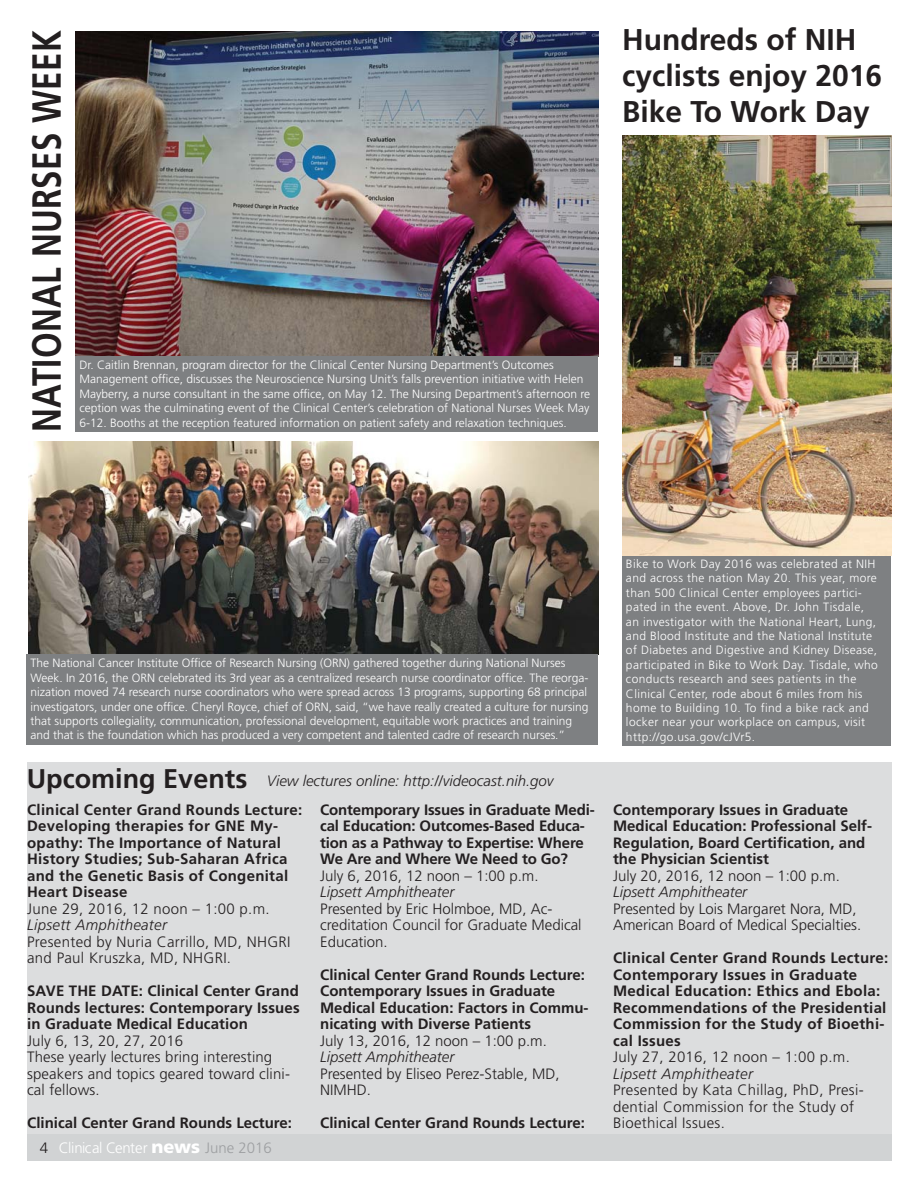
<style>
.page{position:relative;width:918px;height:1188px;background:#fff}
.page>*{position:absolute;margin:0;border:0;box-sizing:border-box;transform-origin:0 0}
.t1{font:700 40.65px "Frutiger LT Std";letter-spacing:.01em;color:#231f20;scale:.81 1}
.t2{font:700 30px/36px "Frutiger LT Std";color:#231f20}
.t3{font:700 15px/16.5px "Frutiger LT Std";letter-spacing:.01em;color:#231f20}
.t4{font:300 15px/16.5px "Frutiger LT Std";letter-spacing:.01em;color:#231f20}
.t5{font:italic 300 15px "Frutiger LT Std";color:#231f20}
.t6{font:700 15px/16.5px "Frutiger LT Std";letter-spacing:-.01em;color:#231f20}
.t7{font:300 15px "Frutiger LT Std";color:#fff}
.t8{font:300 12px/14.4px "Frutiger LT Std";color:#fff}
.t9{font:300 12px/14.4px "Frutiger LT Std";letter-spacing:.03em;color:#fff}
.s1{font-weight:700;font-style:normal;font-size:27px}
.s2{color:#231f20}
.s3{font-weight:900;font-size:18px}
.s4{color:#9d9fa1}
</style>
<div class="page">
<div style="left:27px;top:1134px;width:864px;height:27px;background:#d1d3d4"></div>
<div style="left:27px;top:762px;width:864px;height:372px;background:#dcddde"></div>
<img style="left:76px;top:31px;width:522px;height:325px">
<div style="left:622px;top:555px;width:269px;height:190px;background:#7e8082"></div>
<div style="left:76px;top:356px;width:522px;height:76px;background:#7e8082"></div>
<img style="left:28px;top:442px;width:570px;height:212px">
<div style="left:27px;top:654px;width:571px;height:91px;background:#7e8082"></div>
<img style="left:622px;top:135px;width:269px;height:420px">
<p class="t1" style="left:29px;top:432px;width:497px;rotate:-90deg">NATIONAL NURSES WEEK</p>
<p class="t8" style="left:80px;top:358px;width:512px">Dr. Caitlin Brennan, program director for the Clinical Center Nursing Department’s Outcomes Management office, discusses the Neuroscience Nursing Unit’s falls prevention initiative with Helen Mayberry, a nurse consultant in the same office, on May 12. The Nursing Department’s afternoon re ception was the culminating event of the Clinical Center’s celebration of National Nurses Week May 6-12. Booths at the reception featured information on patient safety and relaxation techniques.</p>
<h2 class="t2" style="left:622px;top:23px;width:262px">Hundreds of NIH cyclists enjoy 2016<br>Bike To Work Day</h2>
<p class="t8" style="left:30px;top:657px;width:559px">The National Cancer Institute Office of Research Nursing (ORN) gathered together during National Nurses Week. In 2016, the ORN celebrated its 3rd year as a centralized research nurse coordinator office. The reorga&shy;nization moved 74 research nurse coordinators who were spread across 13 programs, supporting 68 principal investigators, under one office. Cheryl Royce, chief of ORN, said, “we have really created a culture for nursing that supports collegiality, communication, professional development, equitable work practices and training and that is the foundation which has produced a very competent and talented cadre of research nurses.”</p>
<p class="t5" style="left:27px;top:774px;width:529px"><span class="s1">Upcoming Events</span> View lectures online: http://videocast.nih.gov</p>
<p class="t3" style="left:27px;top:802px;width:277px">Clinical Center Grand Rounds Lecture:<br>Developing therapies for GNE My&shy;opathy: The Importance of Natural<br>History Studies; Sub-Saharan Africa and the Genetic Basis of Congenital<br>Heart Disease</p>
<p class="t4" style="left:27px;top:901px;width:244px">June 29, 2016, 12 noon – 1:00 p.m.</p>
<p class="t5" style="left:27px;top:919px;width:142px">Lipsett Amphitheater</p>
<p class="t4" style="left:27px;top:934px;width:265px">Presented by Nuria Carrillo, MD, NHGRI and Paul Kruszka, MD, NHGRI.</p>
<h5 class="t3" style="left:27px;top:984px;width:274px;text-align:justify">SAVE THE DATE: Clinical Center Grand Rounds lectures: Contemporary Issues in Graduate Medical Education</h5>
<p class="t4" style="left:27px;top:1033px;width:264px">July 6, 13, 20, 27, 2016<br>These yearly lectures bring interesting speakers and topics geared toward clini&shy;cal fellows.</p>
<h5 class="t3" style="left:27px;top:1116px;width:266px">Clinical Center Grand Rounds Lecture:</h5>
<h5 class="t6" style="left:320px;top:802px;width:276px">Contemporary Issues in Graduate Medi&shy;cal Education: Outcomes-Based Educa&shy;tion as a Pathway to Expertise: Where We Are and Where We Need to Go?</h5>
<p class="t4" style="left:320px;top:868px;width:220px">July 6, 2016, 12 noon – 1:00 p.m.</p>
<p class="t5" style="left:320px;top:886px;width:136px">Lipsett Amphitheater</p>
<p class="t4" style="left:320px;top:901px;width:263px">Presented by Eric Holmboe, MD, Ac&shy;creditation Council for Graduate Medical<br>Education.</p>
<p class="t3" style="left:320px;top:967px;width:270px">Clinical Center Grand Rounds Lecture:<br>Contemporary Issues in Graduate Medical Education: Factors in Commu&shy;nicating with Diverse Patients</p>
<p class="t4" style="left:320px;top:1033px;width:228px">July 13, 2016, 12 noon – 1:00 p.m.</p>
<p class="t5" style="left:320px;top:1051px;width:136px">Lipsett Amphitheater</p>
<p class="t4" style="left:320px;top:1066px;width:241px">Presented by Eliseo Perez-Stable, MD,<br>NIMHD.</p>
<h5 class="t3" style="left:320px;top:1116px;width:266px">Clinical Center Grand Rounds Lecture:</h5>
<p class="t7" style="left:40px;top:1141px;width:234px"><span class="s2">4</span> Clinical Center <span class="s3">news</span> <span class="s4">June 2016</span></p>
<p class="t9" style="left:626px;top:557px;width:253px">Bike to Work Day 2016 was celebrated at NIH and across the nation May 20. This year, more than 500 Clinical Center employees partici&shy;pated in the event. Above, Dr. John Tisdale, an investigator with the National Heart, Lung, and Blood Institute and the National Institute of Diabetes and Digestive and Kidney Disease, participated in Bike to Work Day. Tisdale, who conducts research and sees patients in the Clinical Center, rode about 6 miles from his home to Building 10. To find a bike rack and locker near your workplace on campus, visit http://go.usa.gov/cJVr5.</p>
<h5 class="t3" style="left:613px;top:802px;width:260px">Contemporary Issues in Graduate Medical Education: Professional Self-Regulation, Board Certification, and the Physician Scientist</h5>
<p class="t4" style="left:613px;top:868px;width:228px">July 20, 2016, 12 noon – 1:00 p.m.</p>
<p class="t5" style="left:613px;top:886px;width:136px">Lipsett Amphitheater</p>
<p class="t4" style="left:613px;top:901px;width:250px">Presented by Lois Margaret Nora, MD,<br>American Board of Medical Specialties.</p>
<p class="t3" style="left:613px;top:951px;width:277px">Clinical Center Grand Rounds Lecture:<br>Contemporary Issues in Graduate<br>Medical Education: Ethics and Ebola:<br>Recommendations of the Presidential<br>Commission for the Study of Bioethi&shy;cal Issues</p>
<p class="t4" style="left:613px;top:1050px;width:238px">July 27, 2016, 12 noon – 1:00 p.m.</p>
<p class="t5" style="left:613px;top:1067px;width:142px">Lipsett Amphitheater</p>
<p class="t4" style="left:613px;top:1083px;width:252px">Presented by Kata Chillag, PhD, Presi&shy;dential Commission for the Study of<br>Bioethical Issues.</p>
</div>
